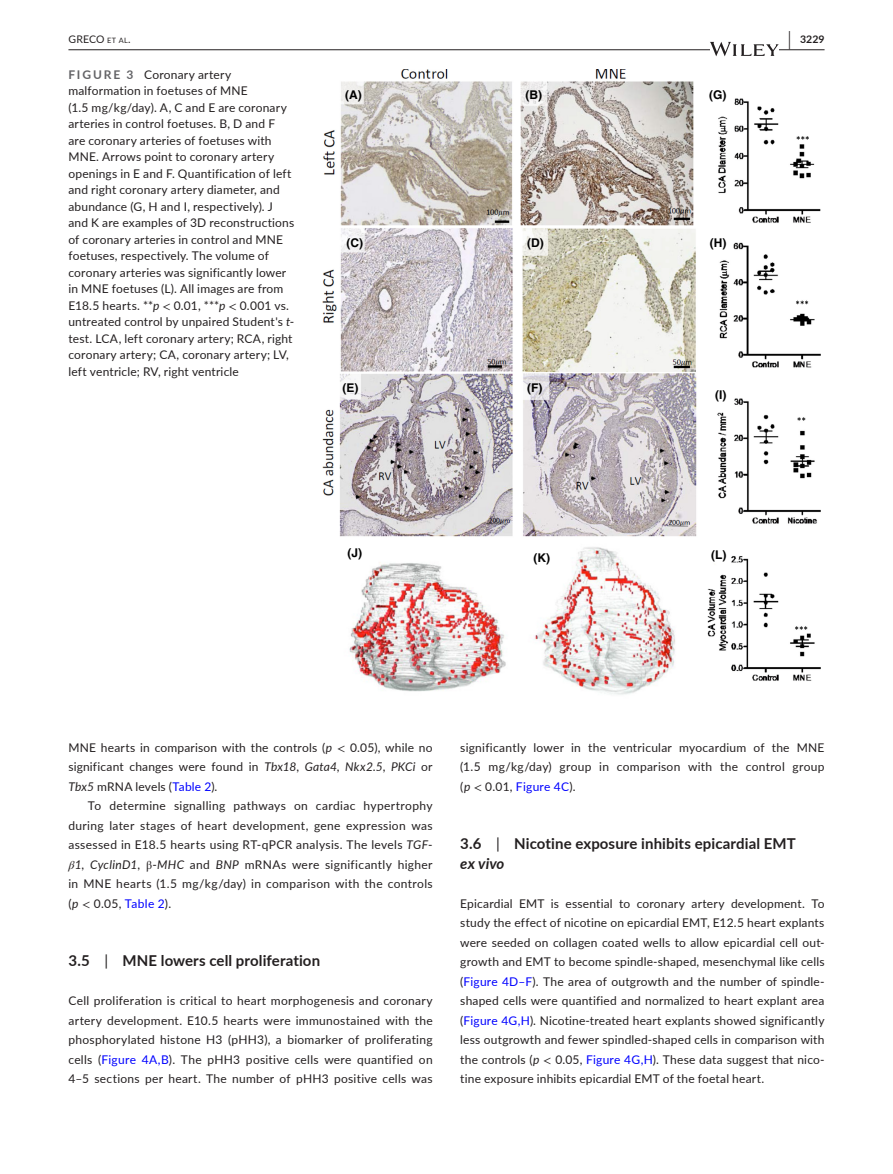
<style>
.page{position:relative;width:893px;height:1174px;background:#fff}
.page>*{position:absolute;margin:0;border:0;box-sizing:border-box;transform-origin:0 0}
.t1{font:700 15px/19.5px "Lato";letter-spacing:.005em;color:#231f20}
.t2{font:12px/19.5px "Lato";letter-spacing:.015em;color:#231f20;text-align:justify}
.t3{font:700 12px "Helvetica";color:#000}
.t4{font:10.5px "Lato";letter-spacing:.01em;color:#231f20}
.t5{font:700 10.5px "Lato";color:#231f20}
.s1{font-size:7.35px}
.s2{font-size:19.5px}
.s3{font-weight:700;color:#636366}
.s4{font-style:italic}
.s5{font-family:"STIX"}
.s6{color:#00f}
.s7{font-family:"STIX";font-style:italic}
.s8{font-weight:400}
</style>
<div class="page">
<hr style="left:68px;top:49px;width:756px;height:1px;background:#231f20">
<svg style="left:710px;top:42px;width:69px;height:14px"></svg>
<img style="left:323px;top:69px;width:497px;height:626px">
<p class="t4" style="left:68px;top:31px;width:64px">GRECO <span class="s1">et al</span>.</p>
<p class="t5" style="left:789px;top:31px;width:37px"><span class="s2">|</span> 3229</p>
<p class="t2" style="left:68px;top:66px;width:227px;line-height:16.5px;text-align:left"><span class="s3">FIGURE 3</span> Coronary artery malformation in foetuses of MNE<br>(1.5 mg/kg/day). A, C and E are coronary arteries in control foetuses. B, D and F are coronary arteries of foetuses with MNE. Arrows point to coronary artery openings in E and F. Quantification of left and right coronary artery diameter, and abundance (G, H and I, respectively). J and K are examples of 3D reconstructions of coronary arteries in control and MNE foetuses, respectively. The volume of coronary arteries was significantly lower in MNE foetuses (L). All images are from E18.5 hearts. **<span class="s4">p</span> <span class="s5">&lt;</span> 0.01, ***<span class="s4">p</span> <span class="s5">&lt;</span> 0.001 vs. untreated control by unpaired Student's <span class="s4">t&shy;</span>test. LCA, left coronary artery; RCA, right coronary artery; CA, coronary artery; LV, left ventricle; RV, right ventricle</p>
<p class="t3" style="left:345px;top:87px;width:18px">(A)</p>
<p class="t3" style="left:526px;top:87px;width:18px">(B)</p>
<p class="t3" style="left:709px;top:87px;width:19px">(G)</p>
<p class="t3" style="left:347px;top:235px;width:18px">(C)</p>
<p class="t3" style="left:527px;top:235px;width:18px">(D)</p>
<p class="t3" style="left:342px;top:380px;width:17px">(E)</p>
<p class="t3" style="left:527px;top:380px;width:17px">(F)</p>
<p class="t3" style="left:710px;top:235px;width:18px">(H)</p>
<p class="t3" style="left:715px;top:387px;width:13px">(I)</p>
<p class="t3" style="left:348px;top:545px;width:16px">(J)</p>
<p class="t3" style="left:534px;top:550px;width:18px">(K)</p>
<p class="t3" style="left:711px;top:547px;width:17px">(L)</p>
<p class="t2" style="left:68px;top:737px;width:366px">MNE hearts in comparison with the controls (<span class="s4">p</span> <span class="s5">&lt;</span> 0.05), while no significant changes were found in <span class="s4">Tbx18</span>, <span class="s4">Gata4</span>, <span class="s4">Nkx2</span>.<span class="s4">5</span>, <span class="s4">PKCi</span> or <span class="s4">Tbx5</span> mRNA levels (<span class="s6">Table 2</span>).</p>
<p class="t2" style="left:68px;top:795px;width:366px;text-indent:20px">To determine signalling pathways on cardiac hypertrophy during later stages of heart development, gene expression was assessed in E18.5 hearts using RT-qPCR analysis. The levels <span class="s4">TGF&shy;</span><span class="s7">β</span><span class="s4">1</span>, <span class="s4">CyclinD1</span>, <span class="s5">β</span>-<span class="s4">MHC</span> and <span class="s4">BNP</span> mRNAs were significantly higher in MNE hearts (1.5 mg/kg/day) in comparison with the controls (<span class="s4">p</span> <span class="s5">&lt;</span> 0.05, <span class="s6">Table 2</span>).</p>
<p class="t1" style="left:68px;top:950px;width:253px">3.5 <span class="s8">|</span> MNE lowers cell proliferation</p>
<p class="t2" style="left:68px;top:990px;width:366px">Cell proliferation is critical to heart morphogenesis and coronary artery development. E10.5 hearts were immunostained with the phosphorylated histone H3 (pHH3), a biomarker of proliferating cells (<span class="s6">Figure 4A,B</span>). The pHH3 positive cells were quantified on 4–5 sections per heart. The number of pHH3 positive cells was</p>
<p class="t2" style="left:460px;top:737px;width:366px">significantly lower in the ventricular myocardium of the MNE (1.5 mg/kg/day) group in comparison with the control group (<span class="s4">p</span> <span class="s5">&lt;</span> 0.01, <span class="s6">Figure 4C</span>).</p>
<p class="t1" style="left:460px;top:833px;width:337px">3.6 <span class="s8">|</span> Nicotine exposure inhibits epicardial EMT <span class="s4">ex vivo</span></p>
<p class="t2" style="left:460px;top:893px;width:366px">Epicardial EMT is essential to coronary artery development. To study the effect of nicotine on epicardial EMT, E12.5 heart explants were seeded on collagen coated wells to allow epicardial cell out&shy;growth and EMT to become spindle-shaped, mesenchymal like cells (<span class="s6">Figure 4D–F</span>). The area of outgrowth and the number of spindle&shy;shaped cells were quantified and normalized to heart explant area (<span class="s6">Figure 4G,H</span>). Nicotine-treated heart explants showed significantly less outgrowth and fewer spindled-shaped cells in comparison with the controls (<span class="s4">p</span> <span class="s5">&lt;</span> 0.05, <span class="s6">Figure 4G,H</span>). These data suggest that nico&shy;tine exposure inhibits epicardial EMT of the foetal heart.</p>
</div>
